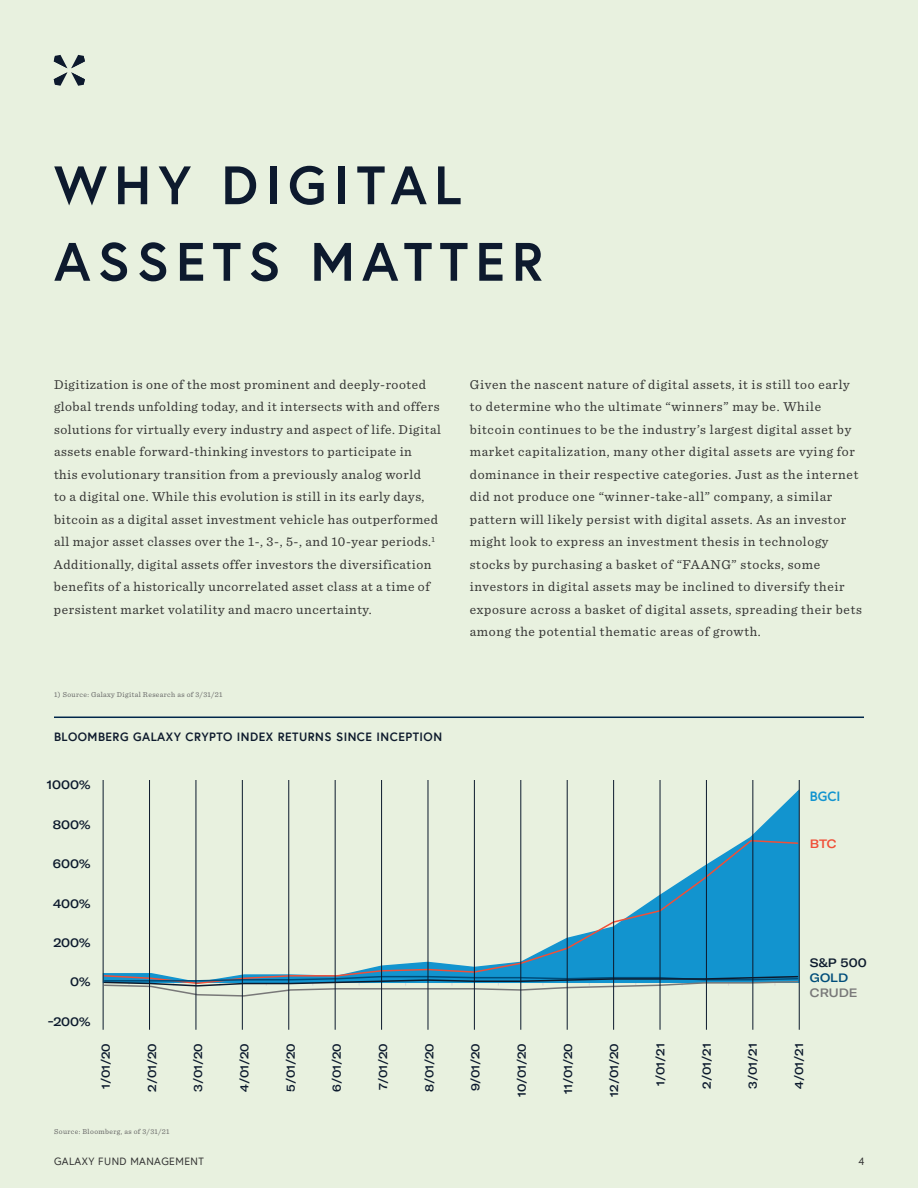
<style>
.page{position:relative;width:918px;height:1188px;background:#e8f1df}
.page>*{position:absolute;margin:0;border:0;box-sizing:border-box;transform-origin:0 0}
.t1{font:700 54px/76.5px "Europa";letter-spacing:.13em;color:#0d1a2e}
.t2{font:13.5px/22.5px "Sentinel";letter-spacing:.04em;color:#343433}
.t3{font:700 13.5px "Europa";color:#1294cf}
.t4{font:700 12px "Europa";letter-spacing:.04em;color:#0e1b2d}
.t5{font:500 expanded 12px "GT America";letter-spacing:.005em;color:#0c1a2d}
.t6{font:500 expanded 12px "GT America";color:#787878}
.t7{font:500 expanded 12px "GT America";color:#004d7a}
.t8{font:500 expanded 12px "GT America";color:#f04f38}
.t9{font:500 expanded 11.25px "GT America";color:#0c1a2d}
.t10{font:10.5px "Europa";letter-spacing:.04em;color:#333}
.t11{font:7.5px "Sentinel";letter-spacing:.05em;color:#666}
</style>
<div class="page">
<svg style="left:54px;top:55px;width:31px;height:31px"></svg>
<svg style="left:102px;top:788px;width:697px;height:196px"></svg>
<svg style="left:104px;top:839px;width:695px;height:136px"></svg>
<svg style="left:104px;top:975px;width:695px;height:22px"></svg>
<hr style="left:54px;top:717px;width:810px;height:1px;background:#00264a">
<hr style="left:799px;top:780px;width:1px;height:250px;background:#0c1a2d">
<hr style="left:196px;top:780px;width:1px;height:250px;background:#0c1a2d">
<hr style="left:335px;top:780px;width:1px;height:250px;background:#0c1a2d">
<hr style="left:289px;top:780px;width:1px;height:250px;background:#0c1a2d">
<hr style="left:149px;top:780px;width:1px;height:250px;background:#0c1a2d">
<hr style="left:242px;top:780px;width:1px;height:250px;background:#0c1a2d">
<hr style="left:381px;top:780px;width:1px;height:250px;background:#0c1a2d">
<hr style="left:428px;top:780px;width:1px;height:250px;background:#0c1a2d">
<hr style="left:474px;top:780px;width:1px;height:250px;background:#0c1a2d">
<hr style="left:521px;top:780px;width:1px;height:250px;background:#0c1a2d">
<hr style="left:567px;top:780px;width:1px;height:250px;background:#0c1a2d">
<hr style="left:613px;top:780px;width:1px;height:250px;background:#0c1a2d">
<hr style="left:660px;top:780px;width:1px;height:250px;background:#0c1a2d">
<hr style="left:706px;top:780px;width:1px;height:250px;background:#0c1a2d">
<hr style="left:753px;top:780px;width:1px;height:250px;background:#0c1a2d">
<hr style="left:103px;top:780px;width:1px;height:250px;background:#0c1a2d">
<h1 class="t1" style="left:54px;top:146px;width:491px">WHY DIGITAL<br>ASSETS MATTER</h1>
<p class="t2" style="left:54px;top:372px;width:388px">Digitization is one of the most prominent and deeply-rooted global trends unfolding today, and it intersects with and offers solutions for virtually every industry and aspect of life. Digital assets enable forward-thinking investors to participate in<br>this evolutionary transition from a previously analog world<br>to a digital one. While this evolution is still in its early days, bitcoin as a digital asset investment vehicle has outperformed all major asset classes over the 1-, 3-, 5-, and 10-year periods.<sup>1<br></sup>Additionally, digital assets offer investors the diversification benefits of a historically uncorrelated asset class at a time of persistent market volatility and macro uncertainty.</p>
<p class="t2" style="left:470px;top:372px;width:394px">Given the nascent nature of digital assets, it is still too early to determine who the ultimate “winners” may be. While bitcoin continues to be the industry’s largest digital asset by market capitalization, many other digital assets are vying for dominance in their respective categories. Just as the internet did not produce one “winner-take-all” company, a similar pattern will likely persist with digital assets. As an investor might look to express an investment thesis in technology stocks by purchasing a basket of “FAANG” stocks, some investors in digital assets may be inclined to diversify their exposure across a basket of digital assets, spreading their bets among the potential thematic areas of growth.</p>
<p class="t11" style="left:54px;top:689px;width:170px">1) Source: Galaxy Digital Research as of 3/31/21</p>
<p class="t4" style="left:54px;top:729px;width:390px">BLOOMBERG GALAXY CRYPTO INDEX RETURNS SINCE INCEPTION</p>
<p class="t5" style="left:47px;top:778px;width:45px">1000%</p>
<p class="t5" style="left:53px;top:817px;width:39px">800%</p>
<p class="t5" style="left:53px;top:857px;width:39px">600%</p>
<p class="t5" style="left:53px;top:896px;width:39px">400%</p>
<p class="t5" style="left:53px;top:935px;width:39px">200%</p>
<p class="t5" style="left:70px;top:975px;width:22px">0%</p>
<p class="t5" style="left:48px;top:1014px;width:44px">-200%</p>
<p class="t3" style="left:810px;top:787px;width:32px">BGCI</p>
<p class="t8" style="left:810px;top:836px;width:28px">BTC</p>
<p class="t5" style="left:810px;top:956px;width:58px">S&amp;P 500</p>
<p class="t7" style="left:810px;top:971px;width:40px">GOLD</p>
<p class="t6" style="left:810px;top:986px;width:49px">CRUDE</p>
<p class="t9" style="left:99px;top:1089px;width:47px;rotate:-90deg">1/01/20</p>
<p class="t9" style="left:145px;top:1092px;width:50px;rotate:-90deg">2/01/20</p>
<p class="t9" style="left:191px;top:1092px;width:50px;rotate:-90deg">3/01/20</p>
<p class="t9" style="left:238px;top:1092px;width:50px;rotate:-90deg">4/01/20</p>
<p class="t9" style="left:284px;top:1092px;width:50px;rotate:-90deg">5/01/20</p>
<p class="t9" style="left:330px;top:1092px;width:50px;rotate:-90deg">6/01/20</p>
<p class="t9" style="left:376px;top:1090px;width:48px;rotate:-90deg">7/01/20</p>
<p class="t9" style="left:423px;top:1092px;width:50px;rotate:-90deg">8/01/20</p>
<p class="t9" style="left:469px;top:1091px;width:50px;rotate:-90deg">9/01/20</p>
<p class="t9" style="left:792px;top:1089px;width:47px;rotate:-90deg">4/01/21</p>
<p class="t9" style="left:515px;top:1097px;width:55px;rotate:-90deg">10/01/20</p>
<p class="t9" style="left:561px;top:1094px;width:52px;rotate:-90deg">11/01/20</p>
<p class="t9" style="left:607px;top:1097px;width:55px;rotate:-90deg">12/01/20</p>
<p class="t9" style="left:654px;top:1086px;width:44px;rotate:-90deg">1/01/21</p>
<p class="t9" style="left:700px;top:1089px;width:47px;rotate:-90deg">2/01/21</p>
<p class="t9" style="left:746px;top:1089px;width:47px;rotate:-90deg">3/01/21</p>
<p class="t11" style="left:54px;top:1126px;width:117px">Source: Bloomberg, as of 3/31/21</p>
<p class="t10" style="left:54px;top:1154px;width:151px">GALAXY FUND MANAGEMENT</p>
<p class="t10" style="left:858px;top:1154px;width:7px">4</p>
</div>
